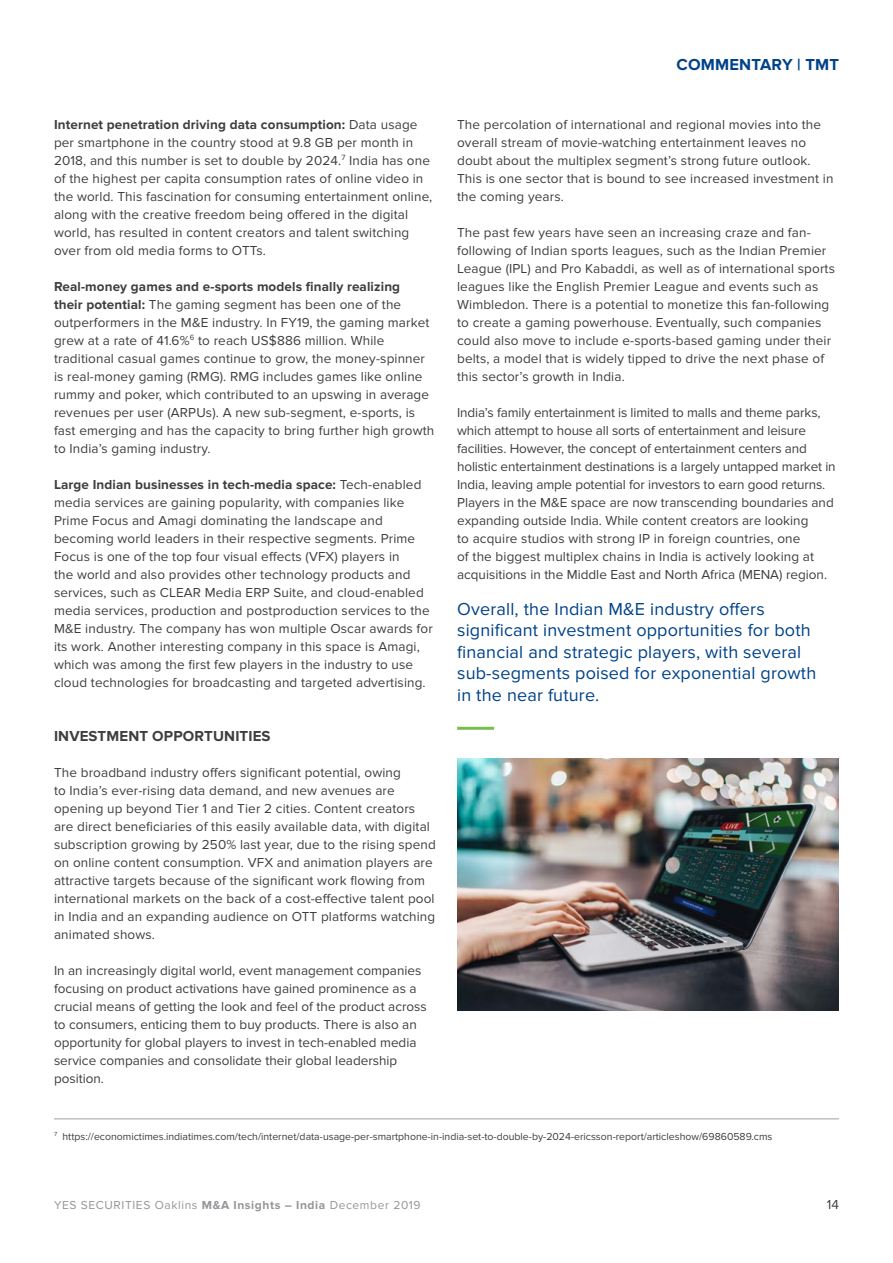
<style>
.page{position:relative;width:893px;height:1263px;background:#fff}
.page>*{position:absolute;margin:0;border:0;box-sizing:border-box;transform-origin:0 0}
._07_pullout_quote{font:18px/21.6px "Proxima Nova";letter-spacing:.01em;color:#004389}
._03_headline_level_1{font:700 16.5px "Proxima Nova";letter-spacing:.01em;color:#004389}
._04_headline_level_2{font:700 15px "Proxima Nova";letter-spacing:.01em;color:#3e3e3f}
._01_bodycopy{font:13.5px/18px "Proxima Nova";letter-spacing:.01em;color:#3e3e3f}
._01_bodycopy-2{font:13.5px/18px "Proxima Nova";letter-spacing:-.01em;color:#3e3e3f}
.t1{font:12px "Proxima Nova";letter-spacing:.05em;color:#939598}
._06_source{font:10.5px "Proxima Nova";color:#3e3e3f}
.s1{font-weight:700}
</style>
<div class="page">
<img style="left:457px;top:759px;width:382px;height:252px">
<hr style="left:54px;top:1118px;width:785px;height:1px;background:#9d9fa2">
<hr style="left:457px;top:727px;width:37px;height:3px;background:#77be4e">
<p class="_01_bodycopy" style="left:54px;top:115px;width:380px"><span class="s1">Internet penetration driving data consumption:</span> Data usage per smartphone in the country stood at 9.8 GB per month in 2018, and this number is set to double by 2024.<sup>7</sup> India has one of the highest per capita consumption rates of online video in the world. This fascination for consuming entertainment online, along with the creative freedom being offered in the digital world, has resulted in content creators and talent switching over from old media forms to OTTs.</p>
<p class="_01_bodycopy" style="left:54px;top:277px;width:382px"><span class="s1">Real-money games and e-sports models finally realizing<br>their potential:</span> The gaming segment has been one of the outperformers in the M&amp;E industry. In FY19, the gaming market grew at a rate of 41.6%<sup>6</sup> to reach US$886 million. While traditional casual games continue to grow, the money-spinner is real-money gaming (RMG). RMG includes games like online rummy and poker, which contributed to an upswing in average revenues per user (ARPUs). A new sub-segment, e-sports, is fast emerging and has the capacity to bring further high growth to India’s gaming industry.</p>
<p class="_01_bodycopy" style="left:54px;top:475px;width:380px"><span class="s1">Large Indian businesses in tech-media space:</span> Tech-enabled media services are gaining popularity, with companies like Prime Focus and Amagi dominating the landscape and becoming world leaders in their respective segments. Prime Focus is one of the top four visual effects (VFX) players in<br>the world and also provides other technology products and services, such as CLEAR Media ERP Suite, and cloud-enabled media services, production and postproduction services to the M&amp;E industry. The company has won multiple Oscar awards for its work. Another interesting company in this space is Amagi, which was among the first few players in the industry to use cloud technologies for broadcasting and targeted advertising.</p>
<p class="_04_headline_level_2" style="left:54px;top:727px;width:218px">INVESTMENT OPPORTUNITIES</p>
<p class="_01_bodycopy" style="left:54px;top:763px;width:383px">The broadband industry offers significant potential, owing<br>to India’s ever-rising data demand, and new avenues are opening up beyond Tier 1 and Tier 2 cities. Content creators are direct beneficiaries of this easily available data, with digital subscription growing by 250% last year, due to the rising spend on online content consumption. VFX and animation players are attractive targets because of the significant work flowing from international markets on the back of a cost-effective talent pool in India and an expanding audience on OTT platforms watching animated shows.</p>
<p class="_01_bodycopy" style="left:54px;top:961px;width:374px">In an increasingly digital world, event management companies focusing on product activations have gained prominence as a crucial means of getting the look and feel of the product across to consumers, enticing them to buy products. There is also an opportunity for global players to invest in tech-enabled media service companies and consolidate their global leadership position.</p>
<p class="_03_headline_level_1" style="left:677px;top:55px;width:164px">COMMENTARY | TMT</p>
<p class="_01_bodycopy" style="left:457px;top:115px;width:378px">The percolation of international and regional movies into the overall stream of movie-watching entertainment leaves no doubt about the multiplex segment’s strong future outlook.<br>This is one sector that is bound to see increased investment in the coming years.</p>
<p class="_01_bodycopy" style="left:457px;top:223px;width:379px">The past few years have seen an increasing craze and fan&shy;following of Indian sports leagues, such as the Indian Premier League (IPL) and Pro Kabaddi, as well as of international sports leagues like the English Premier League and events such as Wimbledon. There is a potential to monetize this fan-following to create a gaming powerhouse. Eventually, such companies could also move to include e-sports-based gaming under their belts, a model that is widely tipped to drive the next phase of this sector’s growth in India.</p>
<p class="_01_bodycopy-2" style="left:457px;top:403px;width:380px">India’s family entertainment is limited to malls and theme parks, which attempt to house all sorts of entertainment and leisure facilities. However, the concept of entertainment centers and holistic entertainment destinations is a largely untapped market in India, leaving ample potential for investors to earn good returns.<br>Players in the M&amp;E space are now transcending boundaries and expanding outside India. While content creators are looking<br>to acquire studios with strong IP in foreign countries, one<br>of the biggest multiplex chains in India is actively looking at acquisitions in the Middle East and North Africa (MENA) region.</p>
<p class="_07_pullout_quote" style="left:457px;top:598px;width:361px">Overall, the Indian M&amp;E industry offers significant investment opportunities for both financial and strategic players, with several sub-segments poised for exponential growth in the near future.</p>
<p class="_06_source" style="left:54px;top:1130px;width:720px"><sup>7</sup> https://economictimes.indiatimes.com/tech/internet/data-usage-per-smartphone-in-india-set-to-double-by-2024-ericsson-report/articleshow/69860589.cms</p>
<p class="t1" style="left:54px;top:1198px;width:368px">YES SECURITIES Oaklins <span class="s1">M&amp;A Insights – India</span> December 2019</p>
<p class="_01_bodycopy" style="left:827px;top:1195px;width:14px">14</p>
</div>
